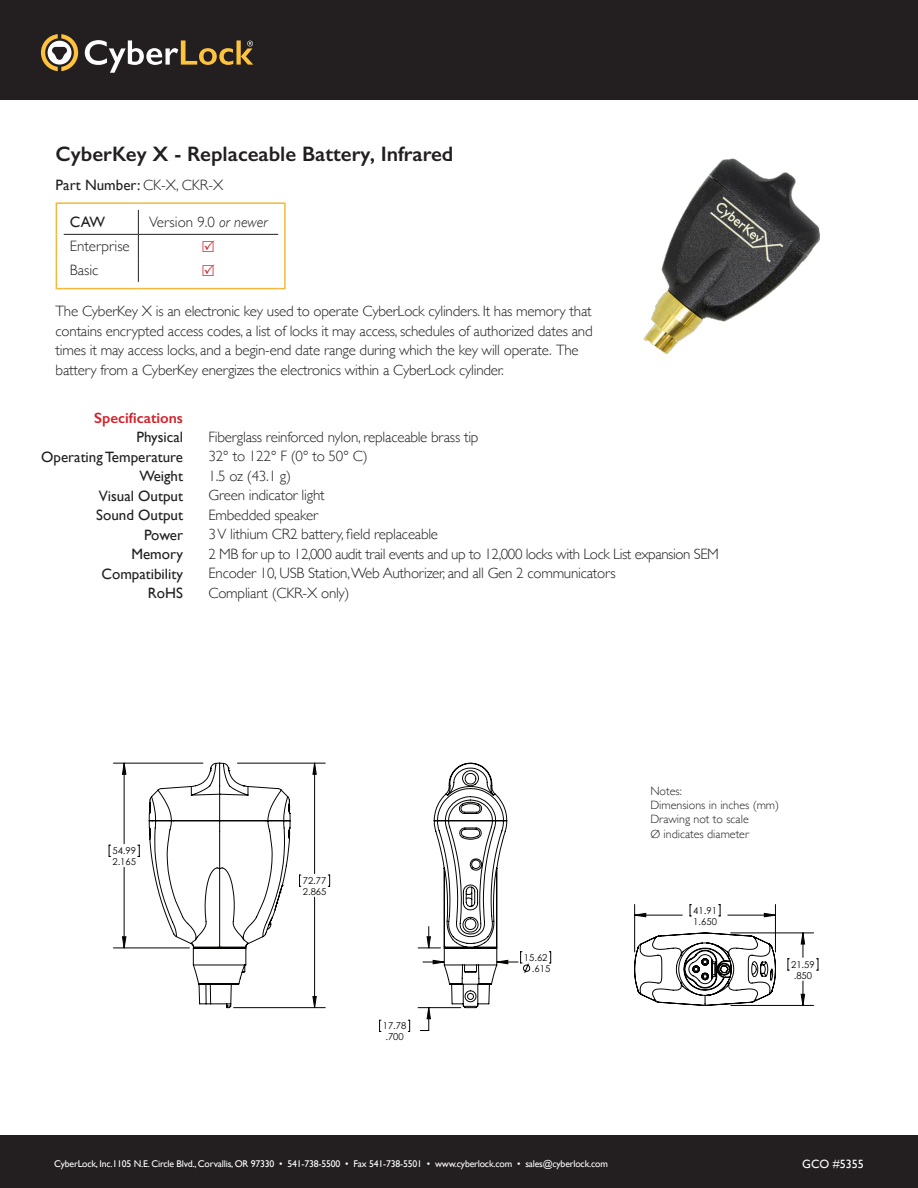
<style>
.page{position:relative;width:918px;height:1188px;background:#fff}
.page>*{position:absolute;margin:0;border:0;box-sizing:border-box;transform-origin:0 0}
.t1{font:600 21px "Gill Sans";color:#231f20}
.t2{font:300 15px/19.5px "Gill Sans";letter-spacing:-.015em;color:#231f20}
.t3{font:15px "Gill Sans";color:#231f20}
.t4{font:600 15px "Gill Sans";color:#d1232a}
.t5{font:300 12px "Gill Sans";color:#231f20}
.t6{font:12px "Gill Sans";color:#fff}
.t7{font:9.75px "Gill Sans";letter-spacing:-.02em;color:#fff}
.t8{font:9.45px/10.9px "Century Gothic";color:#040503}
.s1{font-weight:300}
.s2{font-style:italic}
</style>
<div class="page">
<div style="left:0;top:0;width:918px;height:99px;background:#231f20"></div>
<svg style="left:41px;top:34px;width:37px;height:37px"></svg>
<svg style="left:85px;top:40px;width:168px;height:33px"></svg>
<div style="left:0;top:1135px;width:918px;height:53px;background:#231f20"></div>
<hr style="left:64px;top:202px;width:74px;height:2px;background:#f2b83c">
<hr style="left:138px;top:202px;width:140px;height:2px;background:#f2b83c">
<svg style="left:278px;top:202px;width:8px;height:8px"></svg>
<hr style="left:284px;top:210px;width:2px;height:24px;background:#f2b83c">
<hr style="left:284px;top:234px;width:2px;height:24px;background:#f2b83c">
<hr style="left:284px;top:258px;width:2px;height:24px;background:#f2b83c">
<svg style="left:56px;top:202px;width:8px;height:87px"></svg>
<hr style="left:64px;top:288px;width:74px;height:1px;background:#f2b83c">
<hr style="left:138px;top:288px;width:140px;height:1px;background:#f2b83c">
<svg style="left:278px;top:282px;width:8px;height:7px"></svg>
<hr style="left:64px;top:234px;width:74px;height:1px;background:#231f20">
<hr style="left:138px;top:234px;width:140px;height:1px;background:#231f20">
<svg style="left:138px;top:210px;width:1px;height:72px"></svg>
<hr style="left:149px;top:1053px;width:48px;height:1px;background:#040503">
<hr style="left:242px;top:1053px;width:48px;height:1px;background:#040503">
<hr style="left:245px;top:1070px;width:83px;height:1px;background:#040503">
<hr style="left:245px;top:1143px;width:83px;height:1px;background:#040503">
<svg style="left:328px;top:875px;width:2px;height:12px"></svg>
<hr style="left:234px;top:1007px;width:91px;height:1px;background:#040503">
<hr style="left:237px;top:763px;width:88px;height:1px;background:#040503">
<svg style="left:109px;top:845px;width:2px;height:12px"></svg>
<hr style="left:113px;top:948px;width:76px;height:1px;background:#040503">
<hr style="left:113px;top:763px;width:90px;height:1px;background:#040503">
<svg style="left:122px;top:763px;width:194px;height:245px"></svg>
<svg style="left:148px;top:762px;width:143px;height:247px"></svg>
<svg style="left:549px;top:951px;width:2px;height:13px"></svg>
<svg style="left:379px;top:762px;width:151px;height:270px"></svg>
<hr style="left:599px;top:904px;width:89px;height:1px;background:#040503">
<svg style="left:607px;top:904px;width:212px;height:102px"></svg>
<img style="left:644px;top:158px;width:176px;height:196px">
<p class="t1" style="left:56px;top:141px;width:399px">CyberKey X - Replaceable Battery, Infrared</p>
<p class="t3" style="left:56px;top:176px;width:169px">Part Number: <span class="s1">CK-X, CKR-X</span></p>
<p class="t3" style="left:70px;top:213px;width:37px">CAW</p>
<p class="t2" style="left:149px;top:212px;width:120px">Version 9.0 <span class="s2">or newer</span></p>
<p class="t2" style="left:70px;top:236px;width:62px">Enterprise</p>
<p class="t2" style="left:70px;top:260px;width:30px">Basic</p>
<p class="t2" style="left:56px;top:301px;width:539px">The CyberKey X is an electronic key used to operate CyberLock cylinders. It has memory that contains encrypted access codes, a list of locks it may access, schedules of authorized dates and times it may access locks, and a begin-end date range during which the key will operate. The battery from a CyberKey energizes the electronics within a CyberLock cylinder.</p>
<p class="t4" style="left:94px;top:408px;width:90px">Specifications</p>
<p class="t3" style="left:137px;top:428px;width:48px">Physical</p>
<p class="t3" style="left:41px;top:448px;width:143px">Operating Temperature</p>
<p class="t3" style="left:139px;top:467px;width:45px">Weight</p>
<p class="t3" style="left:99px;top:487px;width:86px">Visual Output</p>
<p class="t3" style="left:96px;top:506px;width:88px">Sound Output</p>
<p class="t3" style="left:144px;top:526px;width:41px">Power</p>
<p class="t3" style="left:131px;top:545px;width:53px">Memory</p>
<p class="t3" style="left:101px;top:565px;width:83px">Compatibility</p>
<p class="t3" style="left:148px;top:584px;width:37px">RoHS</p>
<p class="t2" style="left:208px;top:426px;width:272px">Fiberglass reinforced nylon, replaceable brass tip</p>
<p class="t2" style="left:208px;top:446px;width:161px">32° to 122° F (0° to 50° C)</p>
<p class="t2" style="left:208px;top:465px;width:84px">1.5 oz (43.1 g)</p>
<p class="t2" style="left:208px;top:485px;width:118px">Green indicator light</p>
<p class="t2" style="left:208px;top:504px;width:111px">Embedded speaker</p>
<p class="t2" style="left:208px;top:524px;width:231px">3 V lithium CR2 battery, field replaceable</p>
<p class="t2" style="left:208px;top:543px;width:512px">2 MB for up to 12,000 audit trail events and up to 12,000 locks with Lock List expansion SEM</p>
<p class="t2" style="left:208px;top:563px;width:409px">Encoder 10, USB Station, Web Authorizer, and all Gen 2 communicators</p>
<p class="t2" style="left:208px;top:582px;width:143px">Compliant (CKR-X only)</p>
<p class="t8" style="left:112px;top:845px;width:25px">54.99<br>2.165</p>
<p class="t8" style="left:303px;top:875px;width:25px">72.77<br>2.865</p>
<p class="t8" style="left:383px;top:1020px;width:25px">17.78 .700</p>
<p class="t8" style="left:524px;top:952px;width:28px;text-align:right">15.62 .615</p>
<p class="t5" style="left:650px;top:781px;width:33px">Notes:</p>
<p class="t5" style="left:650px;top:796px;width:130px">Dimensions in inches (mm)</p>
<p class="t5" style="left:650px;top:810px;width:100px">Drawing not to scale</p>
<p class="t5" style="left:650px;top:824px;width:100px">Ø indicates diameter</p>
<p class="t8" style="left:693px;top:905px;width:25px">41.91<br>1.650</p>
<p class="t8" style="left:791px;top:959px;width:25px">21.59 .850</p>
<p class="t7" style="left:54px;top:1158px;width:555px">CyberLock, Inc.1105 N.E. Circle Blvd., Corvallis, OR 97330 • 541-738-5500 • Fax 541-738-5501 • www.cyberlock.com • sales@cyberlock.com</p>
<p class="t6" style="left:802px;top:1157px;width:63px">GCO #5355</p>
</div>
